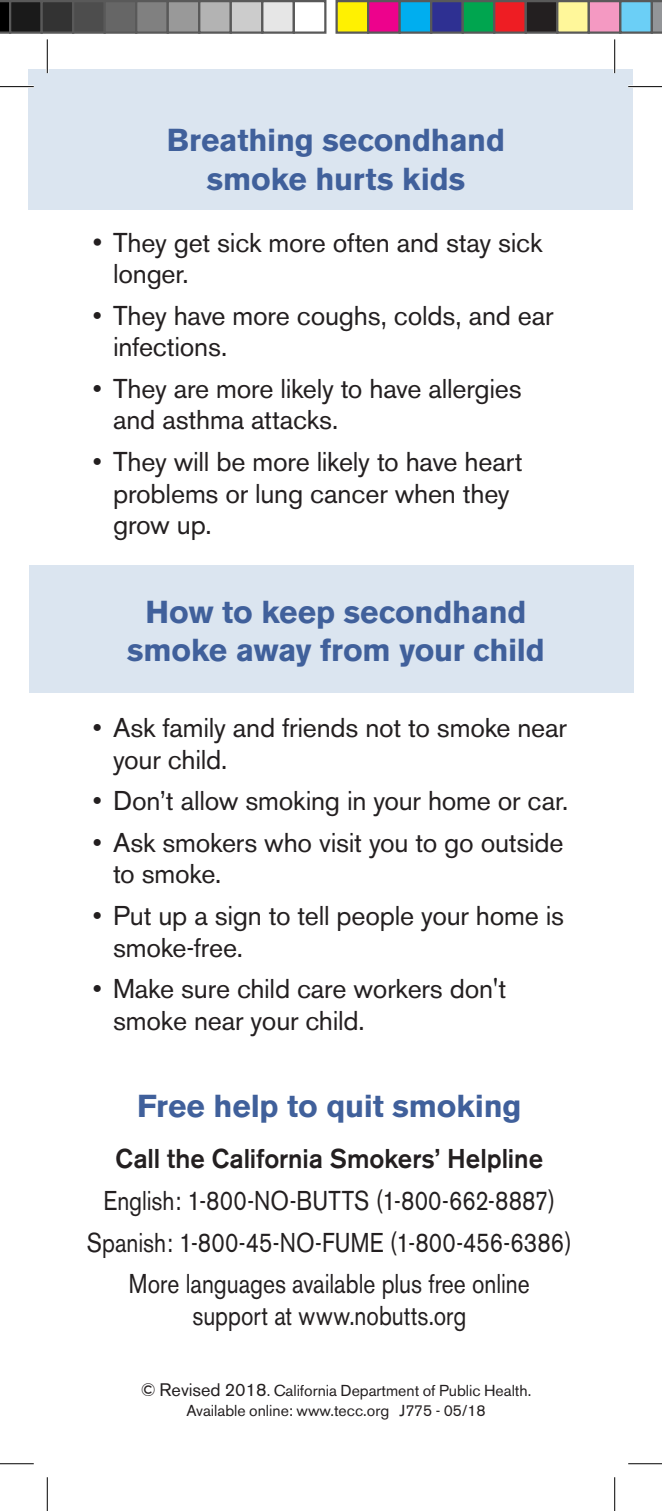
<style>
.page{position:relative;width:662px;height:1511px;background:#fff}
.page>*{position:absolute;margin:0;border:0;box-sizing:border-box;transform-origin:0 0}
.t1{font:700 31.5px/38.2px "Akzidenz Grotesk BE";letter-spacing:-.005em;color:#40609b;text-align:center}
.t2{font:27px/31.5px "Akzidenz Grotesk BE";letter-spacing:-.01em;color:#231f20}
.t3{font:27px/41.6px "Akzidenz Grotesk BE";letter-spacing:-.01em;color:#231f20;text-align:center;scale:.85 1}
.t4{font:500 27px "Akzidenz Grotesk BE";color:#231f20;scale:.95 1}
.t5{font:15.75px/20.2px "Akzidenz Grotesk BE";color:#231f20;text-align:center}
.s1{font-size:28.12px}
.s2{font-size:18px}
</style>
<div class="page">
<div style="left:28px;top:69px;width:604px;height:141px;background:#dbe5f0"></div>
<div style="left:29px;top:565px;width:604px;height:127px;background:#dbe5f0"></div>
<hr style="left:0;top:85px;width:34px;height:3px;background:#fff">
<hr style="left:628px;top:85px;width:34px;height:3px;background:#fff">
<hr style="left:46px;top:39px;width:3px;height:34px;background:#fff">
<hr style="left:613px;top:39px;width:3px;height:34px;background:#fff">
<hr style="left:0;top:86px;width:34px;height:1px;background:#000">
<hr style="left:628px;top:86px;width:34px;height:1px;background:#000">
<hr style="left:0;top:1463px;width:34px;height:1px;background:#000">
<hr style="left:628px;top:1463px;width:34px;height:1px;background:#000">
<hr style="left:47px;top:39px;width:1px;height:34px;background:#000">
<hr style="left:47px;top:1477px;width:1px;height:34px;background:#000">
<hr style="left:614px;top:39px;width:1px;height:34px;background:#000">
<hr style="left:614px;top:1477px;width:1px;height:34px;background:#000">
<svg style="left:0;top:0;width:9px;height:34px"></svg>
<div style="left:10px;top:1px;width:32px;height:32px;background:#1a1a1a"></div>
<div style="left:9px;top:0;width:34px;height:34px;border:2px solid #595959"></div>
<div style="left:42px;top:1px;width:31px;height:32px;background:#333"></div>
<div style="left:40px;top:0;width:34px;height:34px;border:2px solid #595959"></div>
<div style="left:73px;top:1px;width:32px;height:32px;background:#4d4d4d"></div>
<div style="left:72px;top:0;width:34px;height:34px;border:2px solid #595959"></div>
<div style="left:105px;top:1px;width:31px;height:32px;background:#666"></div>
<div style="left:104px;top:0;width:33px;height:34px;border:2px solid #595959"></div>
<div style="left:136px;top:1px;width:32px;height:32px;background:#808080"></div>
<div style="left:135px;top:0;width:34px;height:34px;border:2px solid #595959"></div>
<div style="left:168px;top:1px;width:31px;height:32px;background:#999"></div>
<div style="left:166px;top:0;width:34px;height:34px;border:2px solid #595959"></div>
<div style="left:199px;top:1px;width:32px;height:32px;background:#b3b3b3"></div>
<div style="left:198px;top:0;width:34px;height:34px;border:2px solid #595959"></div>
<div style="left:231px;top:1px;width:31px;height:32px;background:#ccc"></div>
<div style="left:230px;top:0;width:33px;height:34px;border:2px solid #595959"></div>
<div style="left:262px;top:1px;width:32px;height:32px;background:#e6e6e6"></div>
<div style="left:261px;top:0;width:34px;height:34px;border:2px solid #595959"></div>
<div style="left:292px;top:0;width:34px;height:34px;border:2px solid #595959"></div>
<div style="left:336px;top:1px;width:32px;height:32px;background:#fff101"></div>
<div style="left:335px;top:0;width:34px;height:34px;border:2px solid #595959"></div>
<div style="left:368px;top:1px;width:31px;height:32px;background:#ed028c"></div>
<div style="left:367px;top:0;width:33px;height:34px;border:2px solid #595959"></div>
<div style="left:399px;top:1px;width:32px;height:32px;background:#00aeef"></div>
<div style="left:398px;top:0;width:34px;height:34px;border:2px solid #595959"></div>
<div style="left:431px;top:1px;width:31px;height:32px;background:#2e3092"></div>
<div style="left:430px;top:0;width:34px;height:34px;border:2px solid #595959"></div>
<div style="left:462px;top:1px;width:32px;height:32px;background:#00a54f"></div>
<div style="left:461px;top:0;width:34px;height:34px;border:2px solid #595959"></div>
<div style="left:494px;top:1px;width:31px;height:32px;background:#ee1d23"></div>
<div style="left:493px;top:0;width:33px;height:34px;border:2px solid #595959"></div>
<div style="left:525px;top:1px;width:32px;height:32px;background:#231f20"></div>
<div style="left:524px;top:0;width:34px;height:34px;border:2px solid #595959"></div>
<div style="left:557px;top:1px;width:31px;height:32px;background:#fff79a"></div>
<div style="left:556px;top:0;width:34px;height:34px;border:2px solid #595959"></div>
<div style="left:588px;top:1px;width:32px;height:32px;background:#f499c2"></div>
<div style="left:587px;top:0;width:34px;height:34px;border:2px solid #595959"></div>
<div style="left:620px;top:1px;width:31px;height:32px;background:#6bcff6"></div>
<div style="left:619px;top:0;width:33px;height:34px;border:2px solid #595959"></div>
<svg style="left:650px;top:0;width:12px;height:34px"></svg>
<p class="t1" style="left:167px;top:122px;width:340px">Breathing secondhand smoke hurts kids</p>
<p class="t2" style="left:113px;top:226px;width:431px;text-indent:-20px"><span class="s1">•</span> They get sick more often and stay sick longer.</p>
<p class="t2" style="left:113px;top:300px;width:442px;text-indent:-20px">• They have more coughs, colds, and ear infections.</p>
<p class="t2" style="left:113px;top:373px;width:410px;text-indent:-20px">• They are more likely to have allergies and asthma attacks.</p>
<p class="t2" style="left:113px;top:446px;width:411px;text-indent:-20px">• They will be more likely to have heart problems or lung cancer when they grow up.</p>
<p class="t1" style="left:127px;top:593px;width:419px">How to keep secondhand smoke away from your child</p>
<p class="t2" style="left:113px;top:712px;width:455px;text-indent:-20px">• Ask family and friends not to smoke near your child.</p>
<p class="t2" style="left:93px;top:785px;width:477px">• Don’t allow smoking in your home or car.</p>
<p class="t2" style="left:113px;top:827px;width:452px;text-indent:-20px">• Ask smokers who visit you to go outside to smoke.</p>
<p class="t2" style="left:113px;top:900px;width:452px;text-indent:-20px">• Put up a sign to tell people your home is smoke-free.</p>
<p class="t2" style="left:113px;top:973px;width:394px;text-indent:-20px">• Make sure child care workers don't smoke near your child.</p>
<p class="t1" style="left:137px;top:1087px;width:386px">Free help to quit smoking</p>
<p class="t4" style="left:116px;top:1142px;width:451px">Call the California Smokers’ Helpline</p>
<p class="t3" style="left:87px;top:1180px;width:572px">English: 1-800-NO-BUTTS (1-800-662-8887)<br>Spanish: 1-800-45-NO-FUME (1-800-456-6386)<br>More languages available plus free online</p>
<p class="t3" style="left:192px;top:1294px;width:324px">support at www.nobutts.org</p>
<p class="t5" style="left:141px;top:1381px;width:392px"><span class="s2">© Revised 2018</span>. California Department of Public Health.<br>Available online: www.tecc.org J775 - 05/18</p>
</div>
